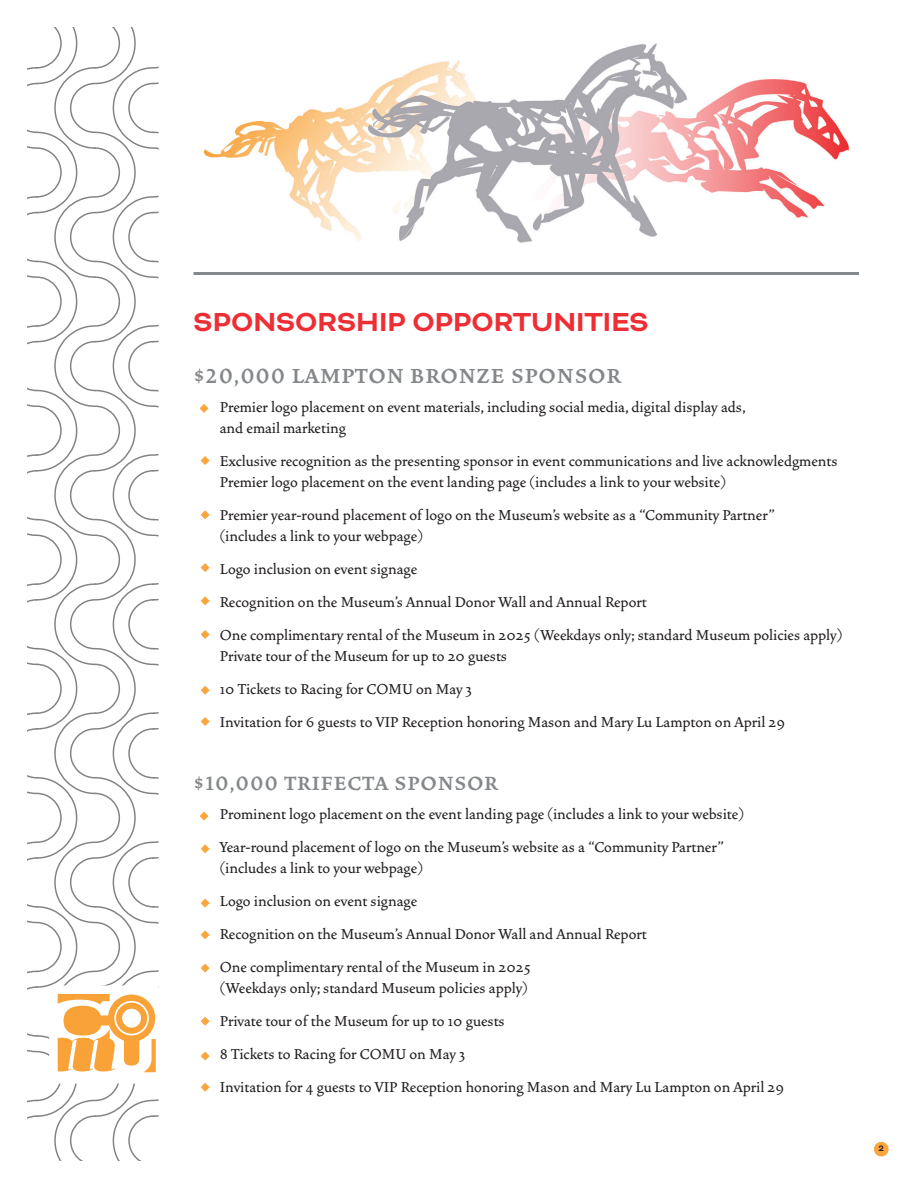
<style>
.page{position:relative;width:918px;height:1188px;background:#fff}
.page>*{position:absolute;margin:0;border:0;box-sizing:border-box;transform-origin:0 0}
.t1{font:700 30px "Bicyclette";color:#ee2d34}
.t2{font:700 25.5px "Vendetta OT";letter-spacing:.06em;color:#85888a}
.t3{font:700 24px "Vendetta OT";letter-spacing:.06em;color:#85888a}
.t4{font:500 18px "Vendetta OT";color:#231f20}
.t5{font:700 9px "Bicyclette";color:#231f20}
</style>
<div class="page">
<svg style="left:27px;top:27px;width:133px;height:1134px"></svg>
<div style="left:874px;top:1142px;width:15px;height:14px;background:#faa63f;border-radius:50%"></div>
<img style="left:203px;top:43px;width:646px;height:200px">
<hr style="left:194px;top:272px;width:665px;height:3px;background:#85888a">
<svg style="left:200px;top:404px;width:9px;height:9px"></svg>
<svg style="left:201px;top:456px;width:9px;height:9px"></svg>
<svg style="left:201px;top:510px;width:9px;height:9px"></svg>
<svg style="left:201px;top:563px;width:9px;height:9px"></svg>
<svg style="left:201px;top:596px;width:9px;height:9px"></svg>
<svg style="left:201px;top:630px;width:9px;height:9px"></svg>
<svg style="left:201px;top:686px;width:9px;height:9px"></svg>
<svg style="left:201px;top:717px;width:9px;height:9px"></svg>
<svg style="left:200px;top:812px;width:9px;height:9px"></svg>
<svg style="left:201px;top:844px;width:9px;height:9px"></svg>
<svg style="left:201px;top:899px;width:9px;height:9px"></svg>
<svg style="left:201px;top:930px;width:9px;height:9px"></svg>
<svg style="left:201px;top:964px;width:9px;height:9px"></svg>
<svg style="left:201px;top:1017px;width:9px;height:9px"></svg>
<svg style="left:201px;top:1052px;width:9px;height:9px"></svg>
<svg style="left:201px;top:1083px;width:9px;height:9px"></svg>
<p class="t1" style="left:194px;top:304px;width:457px">SPONSORSHIP OPPORTUNITIES</p>
<p class="t2" style="left:194px;top:364px;width:429px">$20,000 LAMPTON BRONZE SPONSOR</p>
<p class="t4" style="left:220px;top:398px;width:528px">Premier logo placement on event materials, including social media, digital display ads,</p>
<p class="t4" style="left:220px;top:419px;width:128px">and email marketing</p>
<p class="t4" style="left:220px;top:452px;width:619px">Exclusive recognition as the presenting sponsor in event communications and live acknowledgments</p>
<p class="t4" style="left:220px;top:473px;width:508px">Premier logo placement on the event landing page (includes a link to your website)</p>
<p class="t4" style="left:220px;top:506px;width:557px">Premier year-round placement of logo on the Museum’s website as a “Community Partner”</p>
<p class="t4" style="left:220px;top:527px;width:205px">(includes a link to your webpage)</p>
<p class="t4" style="left:220px;top:560px;width:199px">Logo inclusion on event signage</p>
<p class="t4" style="left:220px;top:593px;width:429px">Recognition on the Museum’s Annual Donor Wall and Annual Report</p>
<p class="t4" style="left:220px;top:626px;width:624px">One complimentary rental of the Museum in 2025 (Weekdays only; standard Museum policies apply)</p>
<p class="t4" style="left:220px;top:647px;width:289px">Private tour of the Museum for up to 20 guests</p>
<p class="t4" style="left:220px;top:680px;width:254px">10 Tickets to Racing for COMU on May 3</p>
<p class="t4" style="left:220px;top:713px;width:567px">Invitation for 6 guests to VIP Reception honoring Mason and Mary Lu Lampton on April 29</p>
<p class="t3" style="left:194px;top:772px;width:306px">$10,000 TRIFECTA SPONSOR</p>
<p class="t4" style="left:220px;top:806px;width:526px">Prominent logo placement on the event landing page (includes a link to your website)</p>
<p class="t4" style="left:220px;top:839px;width:506px">Year-round placement of logo on the Museum’s website as a “Community Partner”</p>
<p class="t4" style="left:220px;top:860px;width:205px">(includes a link to your webpage)</p>
<p class="t4" style="left:220px;top:893px;width:199px">Logo inclusion on event signage</p>
<p class="t4" style="left:220px;top:926px;width:429px">Recognition on the Museum’s Annual Donor Wall and Annual Report</p>
<p class="t4" style="left:220px;top:959px;width:313px">One complimentary rental of the Museum in 2025</p>
<p class="t4" style="left:220px;top:980px;width:310px">(Weekdays only; standard Museum policies apply)</p>
<p class="t4" style="left:220px;top:1013px;width:287px">Private tour of the Museum for up to 10 guests</p>
<p class="t4" style="left:220px;top:1046px;width:248px">8 Tickets to Racing for COMU on May 3</p>
<p class="t4" style="left:220px;top:1079px;width:566px">Invitation for 4 guests to VIP Reception honoring Mason and Mary Lu Lampton on April 29</p>
<p class="t5" style="left:879px;top:1143px;width:7px">2</p>
</div>
